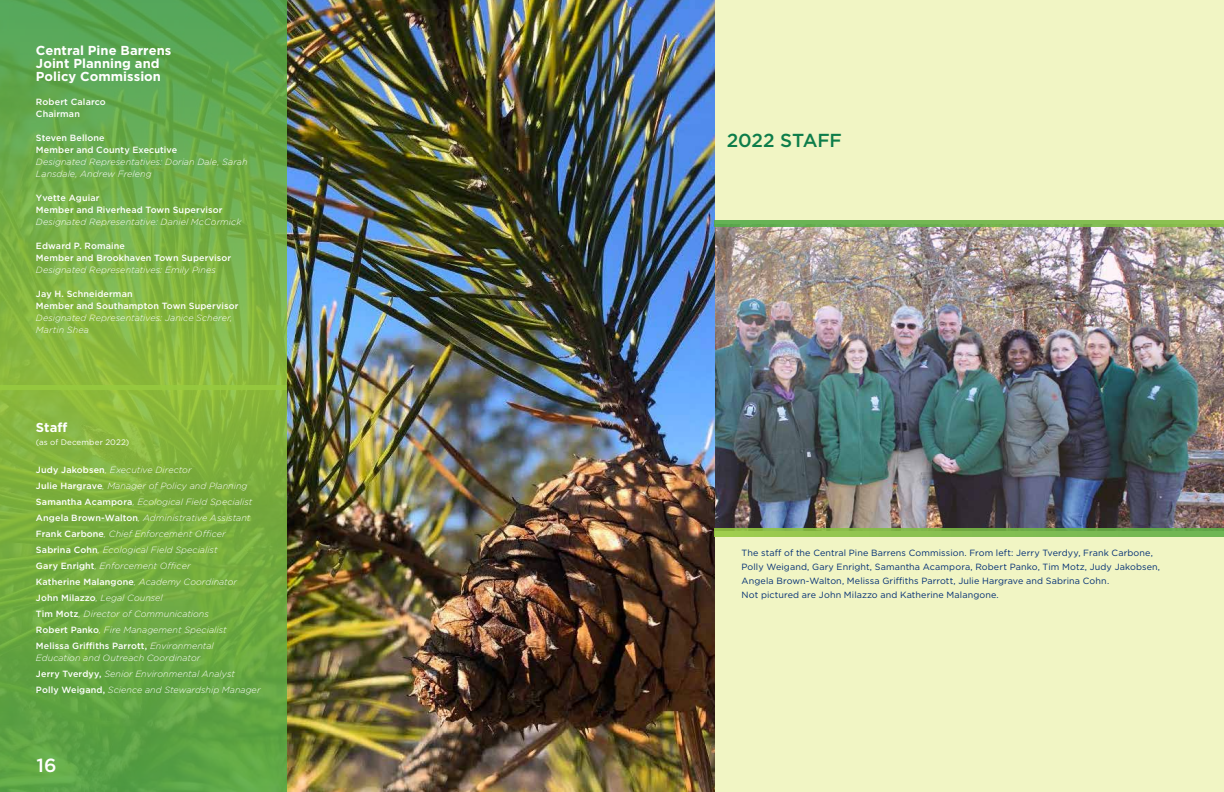
<style>
.page{position:relative;width:1224px;height:792px;background:#fff}
.page>*{position:absolute;margin:0;border:0;box-sizing:border-box;transform-origin:0 0}
.t1{font:500 19px "Gotham";color:#fff}
.t2{font:500 18.8px "Gotham";letter-spacing:-.005em;color:#0d7d4a}
.t3{font:700 13px/13px "Gotham";letter-spacing:.005em;color:#fff}
.t4{font:italic 300 9px/16px "Gotham";letter-spacing:.005em;color:#fff}
.t5{font:9px/14px "Gotham";letter-spacing:.01em;color:#002d74}
.t6{font:500 9px/12px "Gotham";letter-spacing:.015em;color:#fff}
.t7{font:8px "Gotham";letter-spacing:.02em;color:#fff}
.s1{font-weight:500;font-style:normal}
</style>
<div class="page">
<div style="left:612px;top:0;width:612px;height:792px;background:#f1f5c4"></div>
<img style="left:715px;top:227px;width:509px;height:302px">
<img style="left:287px;top:0;width:428px;height:792px">
<svg style="left:0;top:0;width:287px;height:385px;background:#71ae49"></svg>
<svg style="left:0;top:385px;width:287px;height:407px;background:#71ac40"></svg>
<svg style="left:715px;top:221px;width:509px;height:6px;background:#75b551"></svg>
<svg style="left:715px;top:529px;width:509px;height:8px;background:#82bb4e"></svg>
<h3 class="t3" style="left:36px;top:44px;width:137px">Central Pine Barrens<br>Joint Planning and<br>Policy Commission</h3>
<p class="t6" style="left:36px;top:96px;width:71px">Robert Calarco<br>Chairman</p>
<p class="t6" style="left:36px;top:132px;width:143px">Steven Bellone<br>Member and County Executive</p>
<p class="t4" style="left:36px;top:156px;width:213px;line-height:12px">Designated Representatives: Dorian Dale, Sarah<br>Lansdale, Andrew Freleng</p>
<p class="t6" style="left:36px;top:192px;width:188px">Yvette Aguiar<br>Member and Riverhead Town Supervisor</p>
<p class="t4" style="left:36px;top:214px;width:207px">Designated Representative: Daniel McCormick</p>
<p class="t6" style="left:36px;top:240px;width:197px">Edward P. Romaine<br>Member and Brookhaven Town Supervisor</p>
<p class="t4" style="left:36px;top:262px;width:181px">Designated Representatives: Emily Pines</p>
<p class="t6" style="left:36px;top:288px;width:204px">Jay H. Schneiderman<br>Member and Southampton Town Supervisor</p>
<p class="t4" style="left:36px;top:312px;width:198px;line-height:12px">Designated Representatives: Janice Scherer,<br>Martin Shea</p>
<h3 class="t3" style="left:36px;top:421px;width:33px">Staff</h3>
<p class="t7" style="left:36px;top:437px;width:95px">(as of December 2022)</p>
<p class="t4" style="left:36px;top:462px;width:218px"><span class="s1">Judy Jakobsen</span>, Executive Director<br><span class="s1">Julie Hargrave</span>, Manager of Policy and Planning <span class="s1">Samantha Acampora</span>, Ecological Field Specialist <span class="s1">Angela Brown-Walton</span>, Administrative Assistant <span class="s1">Frank Carbone</span>, Chief Enforcement Officer <span class="s1">Sabrina Cohn</span>, Ecological Field Specialist<br><span class="s1">Gary Enright</span>, Enforcement Officer<br><span class="s1">Katherine Malangone</span>, Academy Coordinator <span class="s1">John Milazzo</span>, Legal Counsel<br><span class="s1">Tim Motz</span>, Director of Communications<br><span class="s1">Robert Panko</span>, Fire Management Specialist <span class="s1">Melissa Griffiths Parrott,</span> Environmental</p>
<p class="t4" style="left:36px;top:650px;width:226px">Education and Outreach Coordinator<br><span class="s1">Jerry Tverdyy,</span> Senior Environmental Analyst<br><span class="s1">Polly Weigand,</span> Science and Stewardship Manager</p>
<h1 class="t1" style="left:37px;top:753px;width:22px">16</h1>
<h2 class="t2" style="left:727px;top:128px;width:117px">2022 STAFF</h2>
<p class="t5" style="left:742px;top:546px;width:420px">The staff of the Central Pine Barrens Commission. From left: Jerry Tverdyy, Frank Carbone, Polly Weigand, Gary Enright, Samantha Acampora, Robert Panko, Tim Motz, Judy Jakobsen, Angela Brown-Walton, Melissa Griffiths Parrott, Julie Hargrave and Sabrina Cohn.<br>Not pictured are John Milazzo and Katherine Malangone.</p>
</div>
